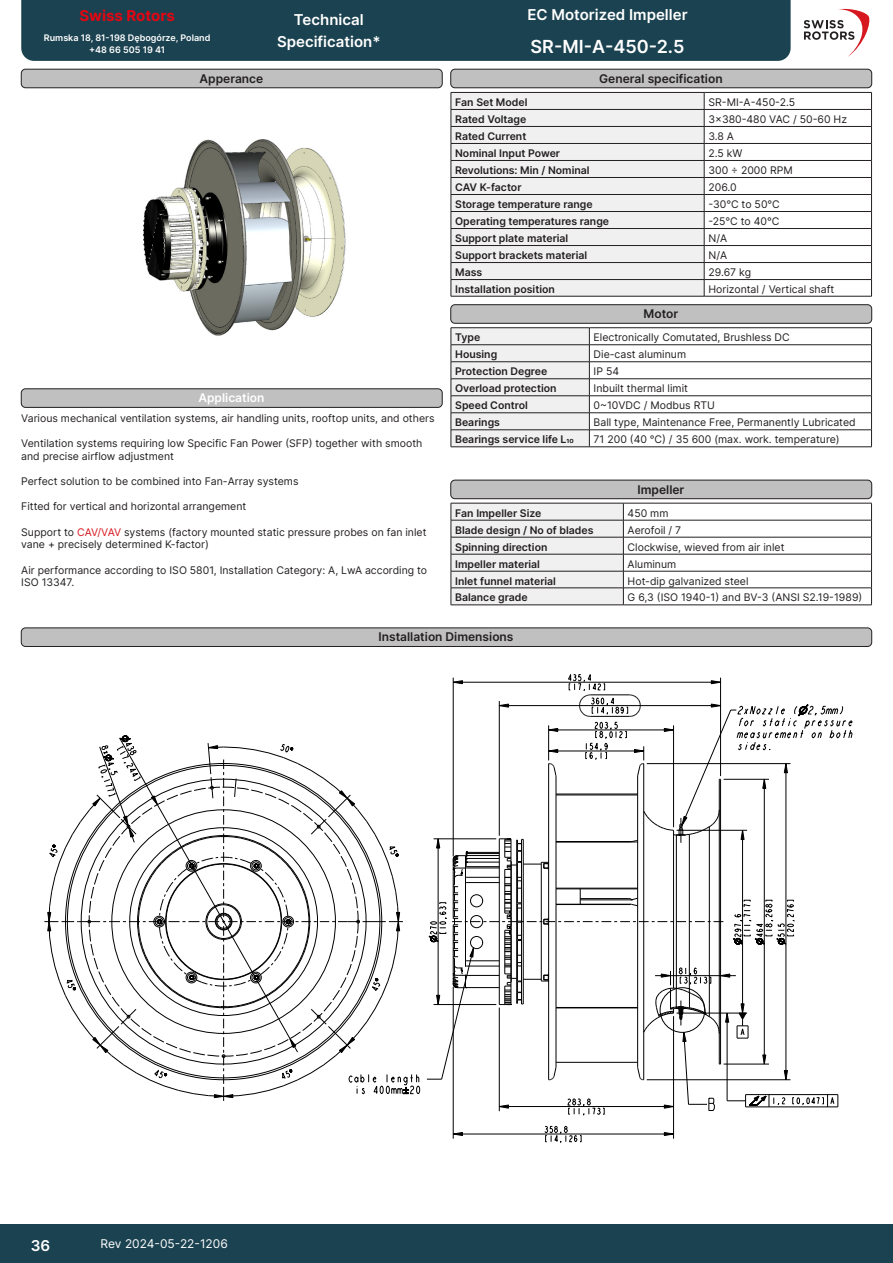
<style>
.page{position:relative;width:893px;height:1263px;background:#fff}
.page>*{position:absolute;margin:0;border:0;box-sizing:border-box;transform-origin:0 0}
.t1{font:600 18px "Inter";color:#fff}
.Level_2_Header_Black{font:600 15px "Inter";color:#fff}
.Level_2_Header_Black-2{font:700 15px "Inter";color:#e30613}
.Level_2_Header_Black-3{font:600 12px "Inter";color:#231f20}
.t2{font:12px "Inter";color:#fff}
.Level_2_Header_Black-4{font:600 12px "Inter";color:#fff}
.Tekst_Opisowy_Biały{font:10.5px/12.6px "Inter";color:#231f20}
.Tekst_Opisowy_Biały-2{font:600 10.5px "Inter";color:#231f20}
.Level_2_Header_Black-5{font:600 9px "Inter";color:#fff}
.s1{color:#d7171f}
</style>
<div class="page">
<div style="left:0;top:1224px;width:893px;height:39px;background:#1b4250"></div>
<svg style="left:451px;top:503px;width:421px;height:102px"></svg>
<hr style="left:451px;top:605px;width:172px;height:1px;background:#231f20">
<hr style="left:623px;top:605px;width:249px;height:1px;background:#231f20">
<hr style="left:451px;top:327px;width:138px;height:1px;background:#231f20">
<hr style="left:589px;top:327px;width:283px;height:1px;background:#231f20">
<svg style="left:451px;top:328px;width:421px;height:119px"></svg>
<hr style="left:451px;top:447px;width:138px;height:1px;background:#231f20">
<hr style="left:589px;top:447px;width:283px;height:1px;background:#231f20">
<div style="left:452px;top:93px;width:252px;height:203px;background:#f0f0f0"></div>
<hr style="left:451px;top:92px;width:253px;height:1px;background:#231f20">
<hr style="left:451px;top:109px;width:253px;height:1px;background:#231f20">
<hr style="left:451px;top:126px;width:253px;height:1px;background:#231f20">
<hr style="left:451px;top:143px;width:253px;height:1px;background:#231f20">
<hr style="left:451px;top:160px;width:253px;height:1px;background:#231f20">
<hr style="left:451px;top:177px;width:253px;height:1px;background:#231f20">
<hr style="left:451px;top:194px;width:253px;height:1px;background:#231f20">
<hr style="left:451px;top:211px;width:253px;height:1px;background:#231f20">
<hr style="left:451px;top:228px;width:253px;height:1px;background:#231f20">
<hr style="left:451px;top:245px;width:253px;height:1px;background:#231f20">
<hr style="left:451px;top:262px;width:253px;height:1px;background:#231f20">
<hr style="left:451px;top:279px;width:253px;height:1px;background:#231f20">
<svg style="left:451px;top:93px;width:1px;height:203px"></svg>
<svg style="left:704px;top:92px;width:168px;height:204px"></svg>
<hr style="left:451px;top:296px;width:253px;height:1px;background:#231f20">
<hr style="left:704px;top:296px;width:168px;height:1px;background:#231f20">
<div style="left:451px;top:69px;width:421px;height:19px;background:#c0c0c0;border-radius:4px"></div>
<div style="left:451px;top:69px;width:421px;height:19px;border:1px solid #231f20;border-radius:4px"></div>
<svg style="left:427px;top:674px;width:426px;height:442px"></svg>
<svg style="left:44px;top:735px;width:376px;height:366px"></svg>
<img style="left:143px;top:139px;width:203px;height:197px">
<div style="left:811px;top:762px;width:67px;height:281px;background:#fff"></div>
<div style="left:451px;top:480px;width:421px;height:19px;background:#c0c0c0;border-radius:4px"></div>
<div style="left:451px;top:480px;width:421px;height:19px;border:1px solid #231f20;border-radius:4px"></div>
<div style="left:451px;top:305px;width:421px;height:18px;background:#c0c0c0;border-radius:4px"></div>
<div style="left:451px;top:304px;width:421px;height:19px;border:1px solid #231f20;border-radius:4px"></div>
<div style="left:21px;top:69px;width:421px;height:19px;background:#c0c0c0;border-radius:4px"></div>
<div style="left:21px;top:69px;width:421px;height:19px;border:1px solid #231f20;border-radius:4px"></div>
<div style="left:21px;top:389px;width:421px;height:18px;background:#c0c0c0;border-radius:4px"></div>
<div style="left:21px;top:389px;width:421px;height:19px;border:1px solid #231f20;border-radius:4px"></div>
<div style="left:21px;top:628px;width:851px;height:18px;background:#c0c0c0;border-radius:4px"></div>
<div style="left:21px;top:628px;width:851px;height:19px;border:1px solid #231f20;border-radius:4px"></div>
<svg style="left:804px;top:8px;width:66px;height:49px"></svg>
<div style="left:21px;top:0;width:770px;height:61px;background:#1b4250"></div>
<p class="Level_2_Header_Black" style="left:527px;top:3px;width:162px">EC Motorized Impeller</p>
<p class="Level_2_Header_Black-2" style="left:79px;top:5px;width:97px">Swiss Rotors</p>
<p class="Level_2_Header_Black" style="left:294px;top:8px;width:71px">Technical</p>
<p class="Level_2_Header_Black" style="left:277px;top:31px;width:105px">Specification*</p>
<p class="Level_2_Header_Black-5" style="left:44px;top:31px;width:168px">Rumska 18, 81-198 Dębogórze, Poland</p>
<p class="Level_2_Header_Black-5" style="left:89px;top:43px;width:78px">+48 66 505 19 41</p>
<p class="t1" style="left:531px;top:33px;width:155px">SR-MI-A-450-2.5</p>
<p class="Level_2_Header_Black-3" style="left:200px;top:70px;width:65px">Apperance</p>
<p class="Level_2_Header_Black-4" style="left:198px;top:389px;width:68px">Application</p>
<p class="Tekst_Opisowy_Biały" style="left:21px;top:411px;width:415px">Various mechanical ventilation systems, air handling units, rooftop units, and others</p>
<p class="Tekst_Opisowy_Biały" style="left:21px;top:437px;width:403px">Ventilation systems requiring low Specific Fan Power (SFP) together with smooth and precise airflow adjustment</p>
<p class="Tekst_Opisowy_Biały" style="left:21px;top:475px;width:279px">Perfect solution to be combined into Fan-Array systems</p>
<p class="Tekst_Opisowy_Biały" style="left:21px;top:500px;width:227px">Fitted for vertical and horizontal arrangement</p>
<p class="Tekst_Opisowy_Biały" style="left:21px;top:525px;width:407px">Support to <span class="s1">CAV/VAV</span> systems (factory mounted static pressure probes on fan inlet vane + precisely determined K-factor)</p>
<p class="Tekst_Opisowy_Biały" style="left:21px;top:563px;width:407px">Air performance according to ISO 5801, Installation Category: A, LwA according to<br>ISO 13347.</p>
<p class="Level_2_Header_Black-3" style="left:599px;top:70px;width:125px">General specification</p>
<p class="Tekst_Opisowy_Biały-2" style="left:455px;top:94px;width:74px">Fan Set Model</p>
<p class="Tekst_Opisowy_Biały" style="left:708px;top:96px;width:88px">SR-MI-A-450-2.5</p>
<p class="Tekst_Opisowy_Biały-2" style="left:455px;top:111px;width:73px">Rated Voltage</p>
<p class="Tekst_Opisowy_Biały" style="left:708px;top:113px;width:140px">3x380-480 VAC / 50-60 Hz</p>
<p class="Tekst_Opisowy_Biały-2" style="left:455px;top:128px;width:73px">Rated Current</p>
<p class="Tekst_Opisowy_Biały" style="left:708px;top:130px;width:27px">3.8 A</p>
<p class="Tekst_Opisowy_Biały-2" style="left:455px;top:145px;width:106px">Nominal Input Power</p>
<p class="Tekst_Opisowy_Biały" style="left:708px;top:147px;width:36px">2.5 kW</p>
<p class="Tekst_Opisowy_Biały-2" style="left:455px;top:162px;width:136px">Revolutions: Min / Nominal</p>
<p class="Tekst_Opisowy_Biały" style="left:708px;top:164px;width:86px">300 ÷ 2000 RPM</p>
<p class="Tekst_Opisowy_Biały-2" style="left:455px;top:179px;width:68px">CAV K-factor</p>
<p class="Tekst_Opisowy_Biały" style="left:708px;top:181px;width:30px">206.0</p>
<p class="Tekst_Opisowy_Biały-2" style="left:455px;top:196px;width:139px">Storage temperature range</p>
<p class="Tekst_Opisowy_Biały" style="left:708px;top:198px;width:73px">-30°C to 50°C</p>
<p class="Tekst_Opisowy_Biały-2" style="left:455px;top:213px;width:155px">Operating temperatures range</p>
<p class="Tekst_Opisowy_Biały" style="left:708px;top:215px;width:73px">-25°C to 40°C</p>
<p class="Tekst_Opisowy_Biały-2" style="left:455px;top:230px;width:115px">Support plate material</p>
<p class="Tekst_Opisowy_Biały" style="left:708px;top:232px;width:20px">N/A</p>
<p class="Tekst_Opisowy_Biały-2" style="left:455px;top:247px;width:134px">Support brackets material</p>
<p class="Tekst_Opisowy_Biały" style="left:708px;top:249px;width:20px">N/A</p>
<p class="Tekst_Opisowy_Biały-2" style="left:455px;top:264px;width:29px">Mass</p>
<p class="Tekst_Opisowy_Biały" style="left:708px;top:266px;width:44px">29.67 kg</p>
<p class="Tekst_Opisowy_Biały-2" style="left:455px;top:281px;width:101px">Installation position</p>
<p class="Tekst_Opisowy_Biały" style="left:708px;top:283px;width:127px">Horizontal / Vertical shaft</p>
<p class="Level_2_Header_Black-3" style="left:644px;top:305px;width:36px">Motor</p>
<p class="Tekst_Opisowy_Biały-2" style="left:455px;top:330px;width:27px">Type</p>
<p class="Tekst_Opisowy_Biały" style="left:594px;top:331px;width:198px">Electronically Comutated, Brushless DC</p>
<p class="Tekst_Opisowy_Biały-2" style="left:455px;top:347px;width:44px">Housing</p>
<p class="Tekst_Opisowy_Biały" style="left:594px;top:348px;width:94px">Die-cast aluminum</p>
<p class="Tekst_Opisowy_Biały-2" style="left:455px;top:364px;width:94px">Protection Degree</p>
<p class="Tekst_Opisowy_Biały" style="left:594px;top:365px;width:27px">IP 54</p>
<p class="Tekst_Opisowy_Biały-2" style="left:455px;top:381px;width:103px">Overload protection</p>
<p class="Tekst_Opisowy_Biały" style="left:594px;top:382px;width:96px">Inbuilt thermal limit</p>
<p class="Tekst_Opisowy_Biały-2" style="left:455px;top:398px;width:74px">Speed Control</p>
<p class="Tekst_Opisowy_Biały" style="left:594px;top:399px;width:123px">0~10VDC / Modbus RTU</p>
<p class="Tekst_Opisowy_Biały-2" style="left:455px;top:415px;width:46px">Bearings</p>
<p class="Tekst_Opisowy_Biały" style="left:594px;top:416px;width:264px">Ball type, Maintenance Free, Permanently Lubricated</p>
<p class="Tekst_Opisowy_Biały-2" style="left:455px;top:432px;width:120px">Bearings service life L10</p>
<p class="Tekst_Opisowy_Biały" style="left:594px;top:433px;width:248px">71 200 (40 °C) / 35 600 (max. work. temperature)</p>
<p class="Level_2_Header_Black-3" style="left:637px;top:480px;width:48px">Impeller</p>
<p class="Tekst_Opisowy_Biały-2" style="left:455px;top:505px;width:88px">Fan Impeller Size</p>
<p class="Tekst_Opisowy_Biały" style="left:628px;top:506px;width:42px">450 mm</p>
<p class="Tekst_Opisowy_Biały-2" style="left:455px;top:522px;width:140px">Blade design / No of blades</p>
<p class="Tekst_Opisowy_Biały" style="left:628px;top:523px;width:55px">Aerofoil / 7</p>
<p class="Tekst_Opisowy_Biały-2" style="left:455px;top:539px;width:94px">Spinning direction</p>
<p class="Tekst_Opisowy_Biały" style="left:628px;top:540px;width:158px">Clockwise, wieved from air inlet</p>
<p class="Tekst_Opisowy_Biały-2" style="left:455px;top:556px;width:86px">Impeller material</p>
<p class="Tekst_Opisowy_Biały" style="left:628px;top:557px;width:50px">Aluminum</p>
<p class="Tekst_Opisowy_Biały-2" style="left:455px;top:573px;width:102px">Inlet funnel material</p>
<p class="Tekst_Opisowy_Biały" style="left:628px;top:574px;width:122px">Hot-dip galvanized steel</p>
<p class="Tekst_Opisowy_Biały-2" style="left:455px;top:590px;width:74px">Balance grade</p>
<p class="Tekst_Opisowy_Biały" style="left:628px;top:591px;width:236px">G 6,3 (ISO 1940-1) and BV-3 (ANSI S2.19-1989)</p>
<p class="Level_2_Header_Black-3" style="left:378px;top:628px;width:137px">Installation Dimensions</p>
<h2 class="Level_2_Header_Black" style="left:31px;top:1234px;width:21px">36</h2>
<p class="t2" style="left:101px;top:1235px;width:129px">Rev 2024-05-22-1206</p>
</div>
